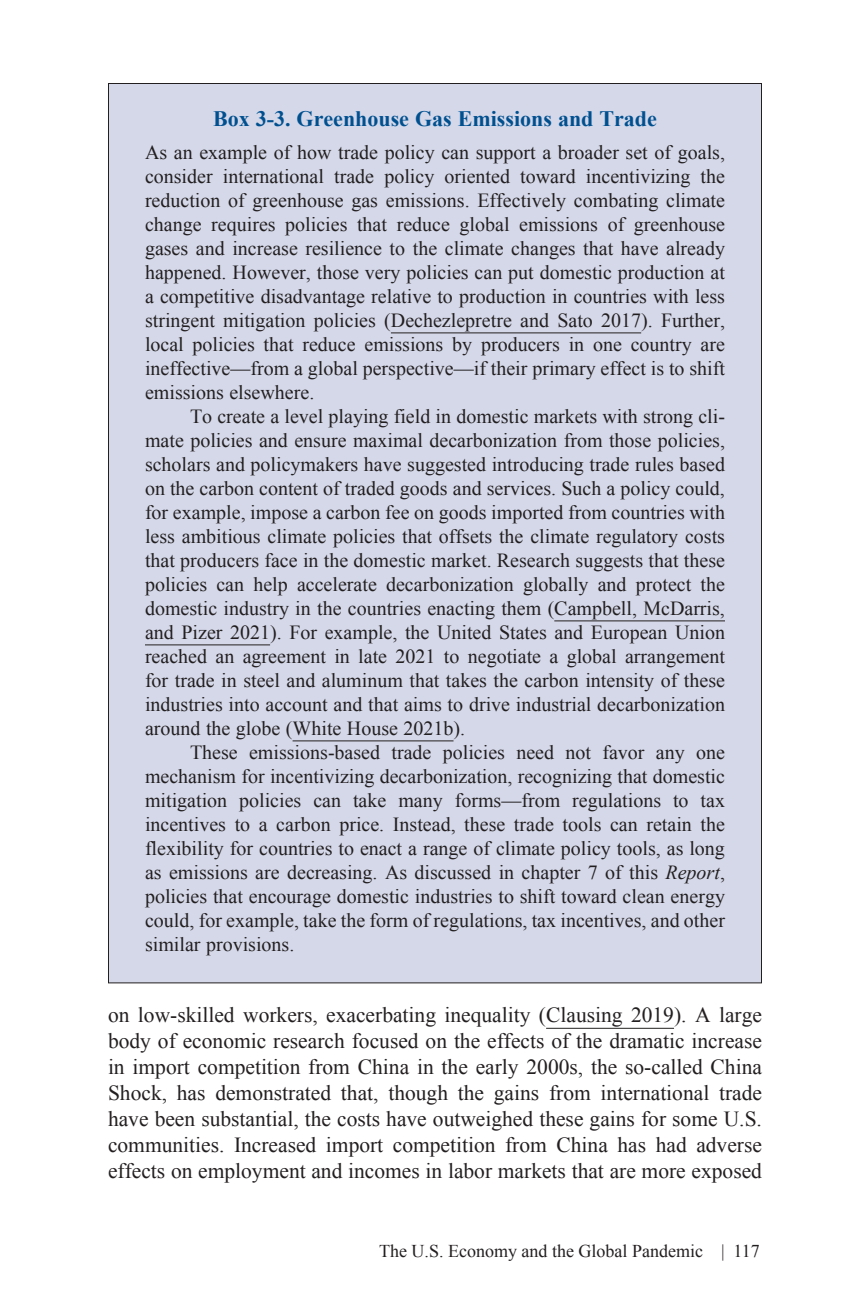
<style>
.page{position:relative;width:846px;height:1314px;background:#fff}
.page>*{position:absolute;margin:0;border:0;box-sizing:border-box;transform-origin:0 0}
.ERP_Box_Heading{font:700 22px "Times New Roman";color:#005090}
.ERP_Text_No_Indent{font:21.6px/26px "Times New Roman";color:#231f20;text-align:justify}
.ERP_Box_Text{font:20px/24px "Times New Roman";color:#231f20;text-align:justify}
.ERP_Box_Text_No_Inde{font:20px/24px "Times New Roman";color:#231f20;text-align:justify}
.t1{font:18px "Times New Roman";color:#231f20}
.s1{font-style:italic}
</style>
<div class="page">
<hr style="left:546px;top:1028px;width:128px;height:1px;background:#231f20">
<div style="left:108px;top:84px;width:654px;height:899px;background:#d4d8e9"></div>
<hr style="left:391px;top:333px;width:250px;height:1px;background:#231f20">
<hr style="left:554px;top:621px;width:171px;height:1px;background:#231f20">
<hr style="left:145px;top:645px;width:125px;height:1px;background:#231f20">
<hr style="left:293px;top:741px;width:161px;height:1px;background:#231f20">
<p class="ERP_Box_Heading" style="left:213px;top:103px;width:445px">Box 3-3. Greenhouse Gas Emissions and Trade</p>
<p class="ERP_Box_Text_No_Inde" style="left:145px;top:140px;width:582px">As an example of how trade policy can support a broader set of goals, consider international trade policy oriented toward incentivizing the reduction of greenhouse gas emissions. Effectively combating climate change requires policies that reduce global emissions of greenhouse gases and increase resilience to the climate changes that have already happened. However, those very policies can put domestic production at a competitive disadvantage relative to production in countries with less stringent mitigation policies (Dechezlepretre and Sato 2017). Further, local policies that reduce emissions by producers in one country are ineffective—from a global perspective—if their primary effect is to shift emissions elsewhere.</p>
<p class="ERP_Box_Text" style="left:145px;top:404px;width:582px;text-indent:45px">To create a level playing field in domestic markets with strong cli&shy;mate policies and ensure maximal decarbonization from those policies, scholars and policymakers have suggested introducing trade rules based on the carbon content of traded goods and services. Such a policy could, for example, impose a carbon fee on goods imported from countries with less ambitious climate policies that offsets the climate regulatory costs that producers face in the domestic market. Research suggests that these policies can help accelerate decarbonization globally and protect the domestic industry in the countries enacting them (Campbell, McDarris, and Pizer 2021). For example, the United States and European Union reached an agreement in late 2021 to negotiate a global arrangement for trade in steel and aluminum that takes the carbon intensity of these industries into account and that aims to drive industrial decarbonization around the globe (White House 2021b).</p>
<p class="ERP_Box_Text" style="left:145px;top:740px;width:582px;text-indent:45px">These emissions-based trade policies need not favor any one mechanism for incentivizing decarbonization, recognizing that domestic mitigation policies can take many forms—from regulations to tax incentives to a carbon price. Instead, these trade tools can retain the flexibility for countries to enact a range of climate policy tools, as long as emissions are decreasing. As discussed in chapter 7 of this <span class="s1">Report</span>, policies that encourage domestic industries to shift toward clean energy could, for example, take the form of regulations, tax incentives, and other similar provisions.</p>
<p class="ERP_Text_No_Indent" style="left:108px;top:1002px;width:656px">on low-skilled workers, exacerbating inequality (Clausing 2019). A large body of economic research focused on the effects of the dramatic increase in import competition from China in the early 2000s, the so-called China Shock, has demonstrated that, though the gains from international trade have been substantial, the costs have outweighed these gains for some U.S. communities. Increased import competition from China has had adverse effects on employment and incomes in labor markets that are more exposed</p>
<p class="t1" style="left:379px;top:1239px;width:382px">The U.S. Economy and the Global Pandemic | 117</p>
</div>
